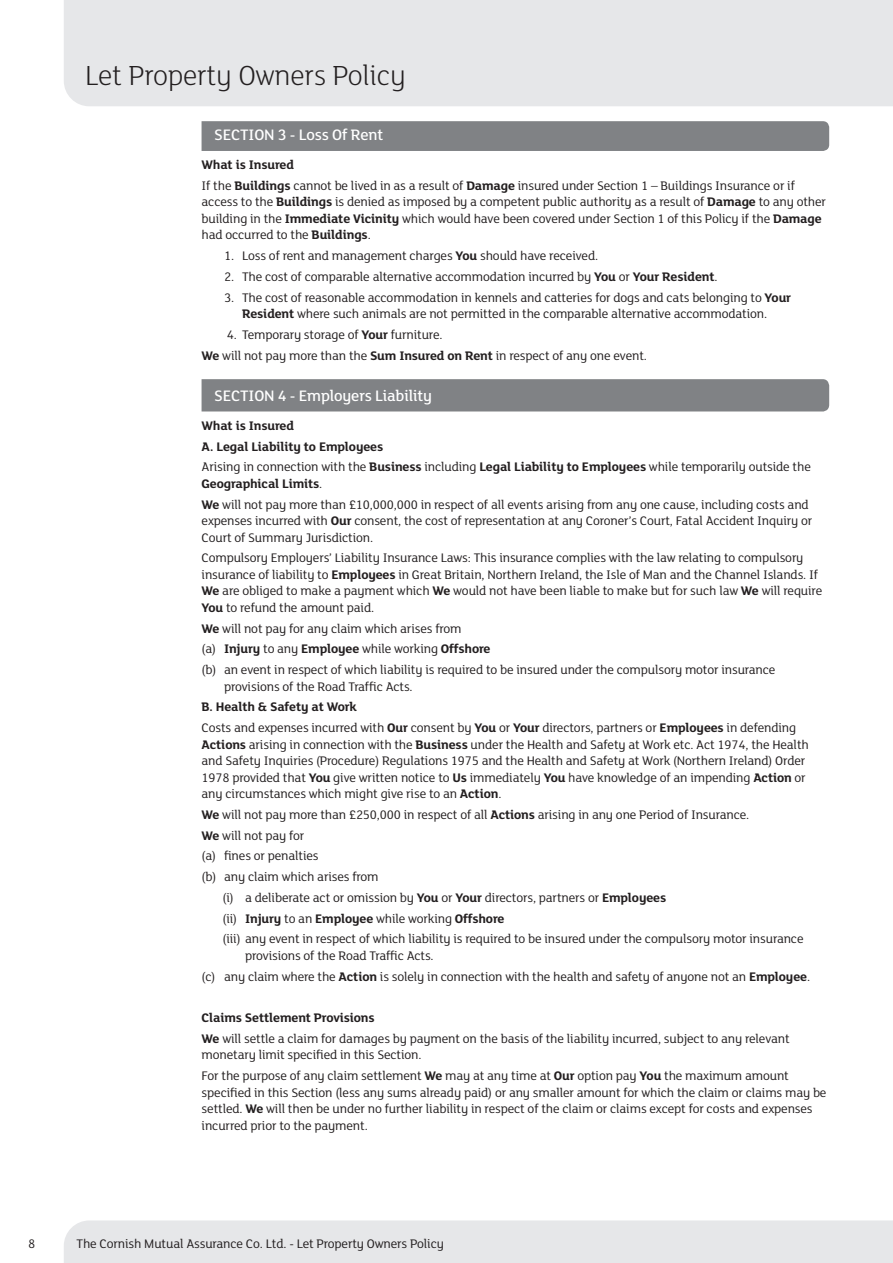
<style>
.page{position:relative;width:893px;height:1263px;background:#fff}
.page>*{position:absolute;margin:0;border:0;box-sizing:border-box;transform-origin:0 0}
.t1{font:300 30px "FS Lola";letter-spacing:-.01em;color:#231f20}
.t2{font:500 16.5px "FS Lola";letter-spacing:-.01em;color:#fff}
.t3{font:13.5px/16.5px "FS Lola";letter-spacing:-.01em;color:#231f20}
.t4{font:700 13.5px/20.7px "FS Lola";letter-spacing:-.01em;color:#231f20}
.s1{font-weight:700}
.s2{font-weight:400}
</style>
<div class="page">
<div style="left:64px;top:1220px;width:829px;height:43px;background:#e6e7e9"></div>
<div style="left:64px;top:0;width:829px;height:106px;background:#e6e7e9"></div>
<div style="left:202px;top:379px;width:627px;height:32px;background:#808285"></div>
<div style="left:202px;top:121px;width:627px;height:30px;background:#808285"></div>
<h1 class="t1" style="left:85px;top:55px;width:322px">Let Property Owners Policy</h1>
<p class="t2" style="left:214px;top:124px;width:170px">SECTION 3 - Loss Of Rent</p>
<p class="t3" style="left:202px;top:154px;width:595px;line-height:20.7px"><span class="s1">What is Insured<br></span>If the <span class="s1">Buildings</span> cannot be lived in as a result of <span class="s1">Damage</span> insured under Section 1 – Buildings Insurance or if</p>
<p class="t3" style="left:202px;top:193px;width:626px">access to the <span class="s1">Buildings</span> is denied as imposed by a competent public authority as a result of <span class="s1">Damage</span> to any other building in the <span class="s1">Immediate Vicinity</span> which would have been covered under Section 1 of this Policy if the <span class="s1">Damage </span>had occurred to the <span class="s1">Buildings</span>.</p>
<p class="t3" style="left:224px;top:247px;width:376px">1. Loss of rent and management charges <span class="s1">You</span> should have received.</p>
<p class="t3" style="left:224px;top:268px;width:495px">2. The cost of comparable alternative accommodation incurred by <span class="s1">You</span> or <span class="s1">Your Resident</span>.</p>
<p class="t3" style="left:224px;top:288px;width:569px;text-align:center">3. The cost of reasonable accommodation in kennels and catteries for dogs and cats belonging to <span class="s1">Your<br>Resident</span> where such animals are not permitted in the comparable alternative accommodation.</p>
<p class="t3" style="left:202px;top:324px;width:447px;line-height:20.7px;text-indent:25px">4. Temporary storage of <span class="s1">Your</span> furniture.<br><span class="s1">We</span> will not pay more than the <span class="s1">Sum Insured on Rent</span> in respect of any one event.</p>
<p class="t2" style="left:214px;top:384px;width:219px">SECTION 4 - Employers Liability</p>
<p class="t4" style="left:202px;top:414px;width:611px">What is Insured<br>A. Legal Liability to Employees<br><span class="s2">Arising in connection with the</span> Business <span class="s2">including</span> Legal Liability to Employees <span class="s2">while temporarily outside the</span></p>
<p class="t3" style="left:202px;top:472px;width:609px;line-height:20.7px"><span class="s1">Geographical Limits</span>.<br><span class="s1">We</span> will not pay more than £10,000,000 in respect of all events arising from any one cause, including costs and</p>
<p class="t3" style="left:202px;top:512px;width:612px">expenses incurred with <span class="s1">Our</span> consent, the cost of representation at any Coroner’s Court, Fatal Accident Inquiry or<br>Court of Summary Jurisdiction.</p>
<p class="t3" style="left:202px;top:549px;width:622px">Compulsory Employers’ Liability Insurance Laws: This insurance complies with the law relating to compulsory insurance of liability to <span class="s1">Employees</span> in Great Britain, Northern Ireland, the Isle of Man and the Channel Islands. If <span class="s1">We</span> are obliged to make a payment which <span class="s1">We</span> would not have been liable to make but for such law <span class="s1">We</span> will require <span class="s1">You</span> to refund the amount paid.</p>
<p class="t3" style="left:202px;top:617px;width:575px;line-height:20.7px"><span class="s1">We</span> will not pay for any claim which arises from<br>(a) <span class="s1">Injury</span> to any <span class="s1">Employee</span> while working <span class="s1">Offshore<br></span>(b) an event in respect of which liability is required to be insured under the compulsory motor insurance</p>
<p class="t3" style="left:224px;top:677px;width:190px">provisions of the Road Traffic Acts.</p>
<p class="t3" style="left:202px;top:696px;width:596px;line-height:20.7px"><span class="s1">B. Health &amp; Safety at Work<br></span>Costs and expenses incurred with <span class="s1">Our</span> consent by <span class="s1">You</span> or <span class="s1">Your</span> directors, partners or <span class="s1">Employees</span> in defending</p>
<p class="t3" style="left:202px;top:735px;width:609px"><span class="s1">Actions</span> arising in connection with the <span class="s1">Business</span> under the Health and Safety at Work etc. Act 1974, the Health and Safety Inquiries (Procedure) Regulations 1975 and the Health and Safety at Work (Northern Ireland) Order 1978 provided that <span class="s1">You</span> give written notice to <span class="s1">Us</span> immediately <span class="s1">You</span> have knowledge of an impending <span class="s1">Action</span> or any circumstances which might give rise to an <span class="s1">Action</span>.</p>
<p class="t3" style="left:202px;top:805px;width:549px"><span class="s1">We</span> will not pay more than £250,000 in respect of all <span class="s1">Actions</span> arising in any one Period of Insurance.</p>
<p class="t3" style="left:202px;top:826px;width:104px"><span class="s1">We</span> will not pay for</p>
<p class="t3" style="left:202px;top:847px;width:119px">(a) fines or penalties</p>
<p class="t3" style="left:202px;top:868px;width:179px">(b) any claim which arises from</p>
<p class="t3" style="left:223px;top:888px;width:445px">(i) a deliberate act or omission by <span class="s1">You</span> or <span class="s1">Your</span> directors, partners or <span class="s1">Employees</span></p>
<p class="t4" style="left:223px;top:907px;width:283px"><span class="s2">(ii)</span> Injury <span class="s2">to an</span> Employee <span class="s2">while working</span> Offshore</p>
<p class="t3" style="left:223px;top:930px;width:582px">(iii) any event in respect of which liability is required to be insured under the compulsory motor insurance</p>
<p class="t3" style="left:202px;top:944px;width:610px;line-height:20.7px;text-indent:43px">provisions of the Road Traffic Acts.<br>(c) any claim where the <span class="s1">Action</span> is solely in connection with the health and safety of anyone not an <span class="s1">Employee</span>.</p>
<p class="t3" style="left:202px;top:1007px;width:590px;line-height:20.7px"><span class="s1">Claims Settlement Provisions<br>We</span> will settle a claim for damages by payment on the basis of the liability incurred, subject to any relevant</p>
<p class="t3" style="left:202px;top:1044px;width:589px;line-height:20.7px">monetary limit specified in this Section.<br>For the purpose of any claim settlement <span class="s1">We</span> may at any time at <span class="s1">Our</span> option pay <span class="s1">You</span> the maximum amount</p>
<p class="t3" style="left:202px;top:1083px;width:626px">specified in this Section (less any sums already paid) or any smaller amount for which the claim or claims may be settled. <span class="s1">We</span> will then be under no further liability in respect of the claim or claims except for costs and expenses incurred prior to the payment.</p>
<p class="t3" style="left:28px;top:1234px;width:9px">8</p>
<p class="t3" style="left:77px;top:1234px;width:369px">The Cornish Mutual Assurance Co. Ltd. - Let Property Owners Policy</p>
</div>
